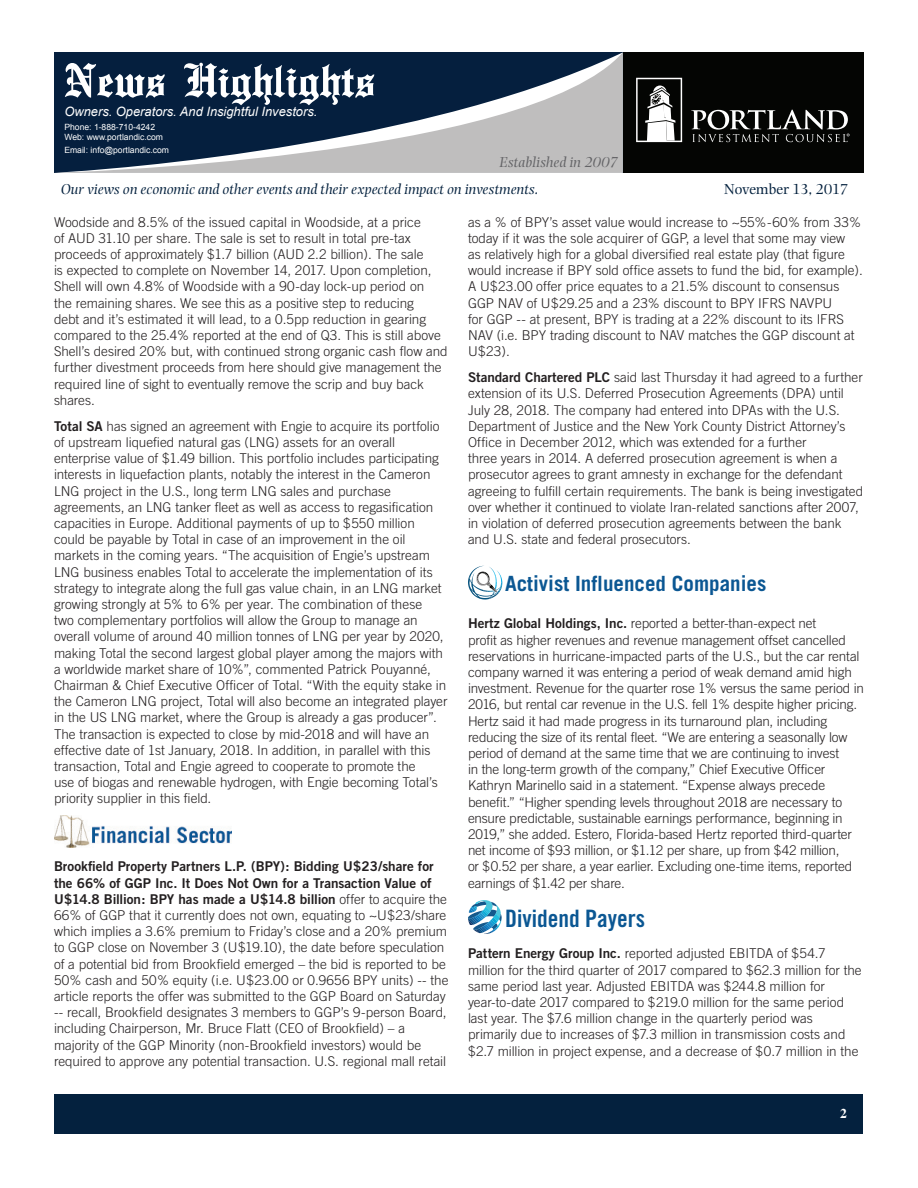
<style>
.page{position:relative;width:918px;height:1188px;background:#fff}
.page>*{position:absolute;margin:0;border:0;box-sizing:border-box;transform-origin:0 0}
.t1{font:500 51px "English Towne";color:#fff}
.t2{font:24px "Trade Gothic Bold Cond Twenty";color:#0b5793}
.t3{font:700 21px "Trade Gothic";color:#0b5793}
.t4{font:italic 15px "Photina";color:#04213e}
.t5{font:italic 15px "Photina";color:#636366}
.t6{font:15px "Photina";letter-spacing:-.015em;color:#04213e}
.Article_-_Body{font:300 13.5px/16.2px "Trade Gothic";letter-spacing:-.005em;color:#231f20}
.t7{font:700 13.5px "Times";color:#fff}
.t8{font:italic 12.9px "Arial";color:#fff}
.t9{font:8.55px/10.4px "Arial";color:#fff}
.s1{font-family:"Trade Gothic Bold Two";font-weight:400}
</style>
<div class="page">
<div style="left:606px;top:52px;width:258px;height:121px;background:#040503"></div>
<div style="left:55px;top:1094px;width:808px;height:39px;background:#04213e"></div>
<svg style="left:54px;top:53px;width:569px;height:120px;background:#4d5d71"></svg>
<svg style="left:636px;top:78px;width:46px;height:64px"></svg>
<svg style="left:691px;top:110px;width:159px;height:32px"></svg>
<img style="left:54px;top:816px;width:177px;height:32px">
<svg style="left:468px;top:900px;width:34px;height:34px"></svg>
<svg style="left:468px;top:566px;width:35px;height:34px"></svg>
<h1 class="t1" style="left:64px;top:51px;width:312px">News Highlights</h1>
<p class="t8" style="left:64px;top:103px;width:255px">Owners. Operators. And Insightful Investors.</p>
<p class="t9" style="left:64px;top:122px;width:100px">Phone: 1-888-710-4242<br>Web: www.portlandic.com</p>
<p class="t9" style="left:64px;top:145px;width:106px">Email: info@portlandic.com</p>
<p class="t5" style="left:499px;top:153px;width:120px">Established in 2007</p>
<p class="t4" style="left:61px;top:181px;width:479px">Our views on economic and other events and their expected impact on investments.</p>
<p class="t6" style="left:724px;top:180px;width:125px">November 13, 2017</p>
<p class="Article_-_Body" style="left:54px;top:214px;width:395px">Woodside and 8.5% of the issued capital in Woodside, at a price<br>of AUD 31.10 per share. The sale is set to result in total pre-tax proceeds of approximately $1.7 billion (AUD 2.2 billion). The sale<br>is expected to complete on November 14, 2017. Upon completion, Shell will own 4.8% of Woodside with a 90-day lock-up period on<br>the remaining shares. We see this as a positive step to reducing<br>debt and it’s estimated it will lead, to a 0.5pp reduction in gearing compared to the 25.4% reported at the end of Q3. This is still above Shell’s desired 20% but, with continued strong organic cash flow and further divestment proceeds from here should give management the required line of sight to eventually remove the scrip and buy back shares.</p>
<p class="Article_-_Body" style="left:54px;top:418px;width:395px"><span class="s1">Total SA</span> has signed an agreement with Engie to acquire its portfolio of upstream liquefied natural gas (LNG) assets for an overall enterprise value of $1.49 billion. This portfolio includes participating interests in liquefaction plants, notably the interest in the Cameron LNG project in the U.S., long term LNG sales and purchase agreements, an LNG tanker fleet as well as access to regasification capacities in Europe. Additional payments of up to $550 million could be payable by Total in case of an improvement in the oil markets in the coming years. “The acquisition of Engie’s upstream LNG business enables Total to accelerate the implementation of its strategy to integrate along the full gas value chain, in an LNG market growing strongly at 5% to 6% per year. The combination of these<br>two complementary portfolios will allow the Group to manage an overall volume of around 40 million tonnes of LNG per year by 2020, making Total the second largest global player among the majors with a worldwide market share of 10%”, commented Patrick Pouyanné, Chairman &amp; Chief Executive Officer of Total. “With the equity stake in the Cameron LNG project, Total will also become an integrated player in the US LNG market, where the Group is already a gas producer”.<br>The transaction is expected to close by mid-2018 and will have an effective date of 1st January, 2018. In addition, in parallel with this transaction, Total and Engie agreed to cooperate to promote the<br>use of biogas and renewable hydrogen, with Engie becoming Total’s priority supplier in this field.</p>
<p class="Article_-_Body" style="left:54px;top:858px;width:396px"><span class="s1">Brookfield Property Partners L.P. (BPY): Bidding U$23/share for the 66% of GGP Inc. It Does Not Own for a Transaction Value of U$14.8 Billion: BPY has made a U$14.8 billion</span> offer to acquire the 66% of GGP that it currently does not own, equating to ~U$23/share which implies a 3.6% premium to Friday’s close and a 20% premium to GGP close on November 3 (U$19.10), the date before speculation of a potential bid from Brookfield emerged – the bid is reported to be 50% cash and 50% equity (i.e. U$23.00 or 0.9656 BPY units) -- the article reports the offer was submitted to the GGP Board on Saturday -- recall, Brookfield designates 3 members to GGP’s 9-person Board, including Chairperson, Mr. Bruce Flatt (CEO of Brookfield) – a majority of the GGP Minority (non-Brookfield investors) would be required to approve any potential transaction. U.S. regional mall retail</p>
<p class="Article_-_Body" style="left:468px;top:214px;width:396px">as a % of BPY’s asset value would increase to ~55%-60% from 33% today if it was the sole acquirer of GGP, a level that some may view<br>as relatively high for a global diversified real estate play (that figure would increase if BPY sold office assets to fund the bid, for example).<br>A U$23.00 offer price equates to a 21.5% discount to consensus GGP NAV of U$29.25 and a 23% discount to BPY IFRS NAVPU<br>for GGP -- at present, BPY is trading at a 22% discount to its IFRS NAV (i.e. BPY trading discount to NAV matches the GGP discount at U$23).</p>
<p class="Article_-_Body" style="left:468px;top:369px;width:397px"><span class="s1">Standard Chartered PLC</span> said last Thursday it had agreed to a further extension of its U.S. Deferred Prosecution Agreements (DPA) until July 28, 2018. The company had entered into DPAs with the U.S.<br>Department of Justice and the New York County District Attorney’s Office in December 2012, which was extended for a further<br>three years in 2014. A deferred prosecution agreement is when a prosecutor agrees to grant amnesty in exchange for the defendant agreeing to fulfill certain requirements. The bank is being investigated over whether it continued to violate Iran-related sanctions after 2007, in violation of deferred prosecution agreements between the bank and U.S. state and federal prosecutors.</p>
<p class="t3" style="left:505px;top:571px;width:263px">Activist Influenced Companies</p>
<p class="Article_-_Body" style="left:468px;top:615px;width:398px"><span class="s1">Hertz Global Holdings, Inc.</span> reported a better-than-expect net<br>profit as higher revenues and revenue management offset cancelled reservations in hurricane-impacted parts of the U.S., but the car rental company warned it was entering a period of weak demand amid high investment. Revenue for the quarter rose 1% versus the same period in 2016, but rental car revenue in the U.S. fell 1% despite higher pricing.<br>Hertz said it had made progress in its turnaround plan, including reducing the size of its rental fleet. “We are entering a seasonally low period of demand at the same time that we are continuing to invest<br>in the long-term growth of the company,” Chief Executive Officer Kathryn Marinello said in a statement. “Expense always precede benefit.” “Higher spending levels throughout 2018 are necessary to ensure predictable, sustainable earnings performance, beginning in 2019,” she added. Estero, Florida-based Hertz reported third-quarter net income of $93 million, or $1.12 per share, up from $42 million,<br>or $0.52 per share, a year earlier. Excluding one-time items, reported earnings of $1.42 per share.</p>
<p class="t2" style="left:505px;top:904px;width:141px">Dividend Payers</p>
<p class="Article_-_Body" style="left:468px;top:945px;width:395px"><span class="s1">Pattern Energy Group Inc.</span> reported adjusted EBITDA of $54.7 million for the third quarter of 2017 compared to $62.3 million for the same period last year. Adjusted EBITDA was $244.8 million for year-to-date 2017 compared to $219.0 million for the same period last year. The $7.6 million change in the quarterly period was primarily due to increases of $7.3 million in transmission costs and $2.7 million in project expense, and a decrease of $0.7 million in the</p>
<p class="t7" style="left:840px;top:1100px;width:8px">2</p>
</div>
